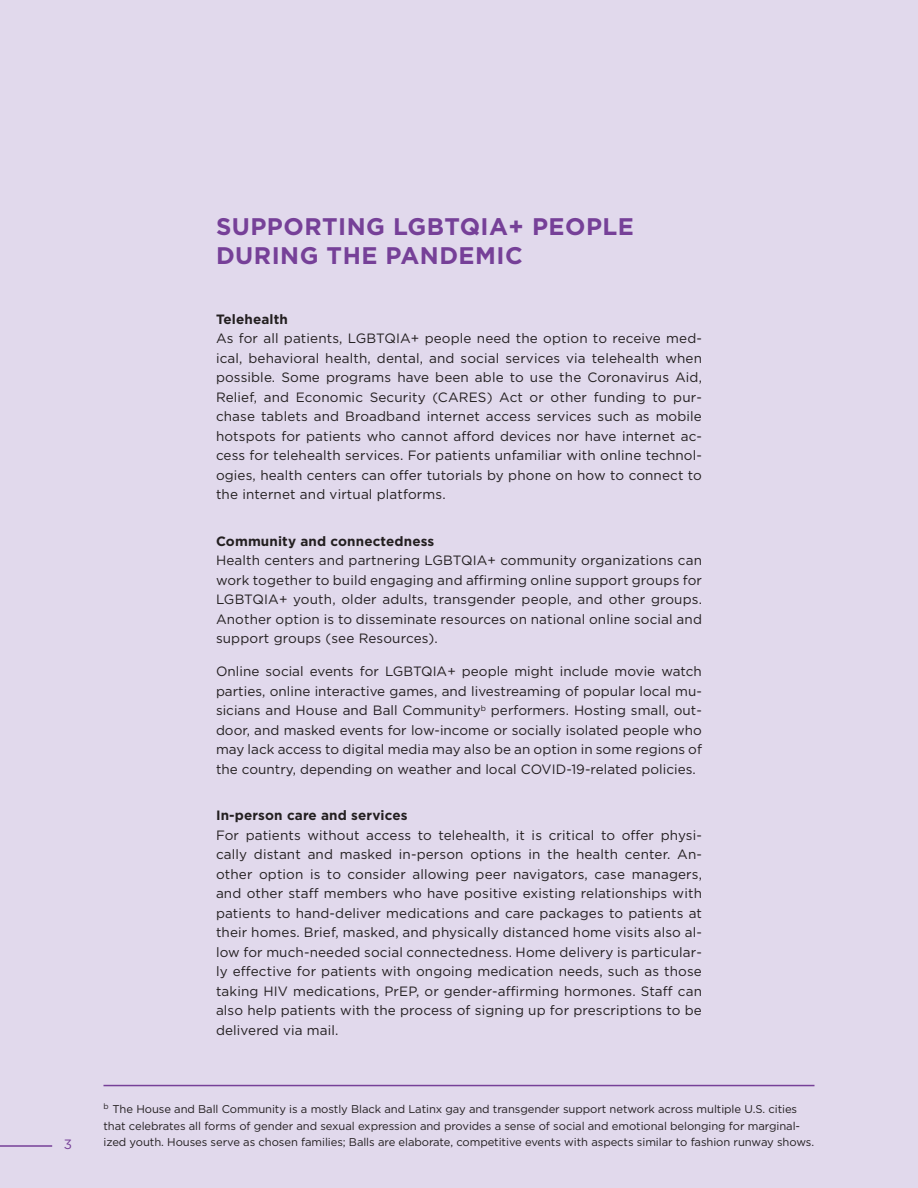
<style>
.page{position:relative;width:918px;height:1188px;background:#e1d9ec}
.page>*{position:absolute;margin:0;border:0;box-sizing:border-box;transform-origin:0 0}
.t1{font:700 24px/28.5px "Gotham";letter-spacing:.02em;color:#764098}
.body{font:13.5px/19.5px "Gotham";letter-spacing:.01em;color:#231f20;text-align:justify}
.H3_no_rule{font:700 13.5px "Gotham";letter-spacing:.01em;color:#231f20}
.body-2{font:13.5px "Gotham";color:#764098}
.t2{font:11.25px/16.5px "Gotham";letter-spacing:-.005em;color:#231f20}
</style>
<div class="page">
<hr style="left:0;top:1145px;width:52px;height:2px;background:#764098">
<hr style="left:104px;top:1085px;width:710px;height:1px;background:#764098">
<p class="body-2" style="left:64px;top:1136px;width:10px">3</p>
<h2 class="t1" style="left:216px;top:212px;width:420px">SUPPORTING LGBTQIA+ PEOPLE<br>DURING THE PANDEMIC</h2>
<p class="H3_no_rule" style="left:216px;top:310px;width:73px">Telehealth</p>
<p class="body" style="left:216px;top:328px;width:488px">As for all patients, LGBTQIA+ people need the option to receive med&shy;ical, behavioral health, dental, and social services via telehealth when possible. Some programs have been able to use the Coronavirus Aid, Relief, and Economic Security (CARES) Act or other funding to pur&shy;chase tablets and Broadband internet access services such as mobile hotspots for patients who cannot afford devices nor have internet ac&shy;cess for telehealth services. For patients unfamiliar with online technol&shy;ogies, health centers can offer tutorials by phone on how to connect to the internet and virtual platforms.</p>
<p class="H3_no_rule" style="left:216px;top:532px;width:220px">Community and connectedness</p>
<p class="body" style="left:216px;top:550px;width:488px">Health centers and partnering LGBTQIA+ community organizations can work together to build engaging and affirming online support groups for LGBTQIA+ youth, older adults, transgender people, and other groups.<br>Another option is to disseminate resources on national online social and support groups (see Resources).</p>
<p class="body" style="left:216px;top:661px;width:488px">Online social events for LGBTQIA+ people might include movie watch parties, online interactive games, and livestreaming of popular local mu&shy;sicians and House and Ball Community<sup>b</sup> performers. Hosting small, out&shy;door, and masked events for low-income or socially isolated people who may lack access to digital media may also be an option in some regions of the country, depending on weather and local COVID-19-related policies.</p>
<p class="H3_no_rule" style="left:216px;top:806px;width:193px">In-person care and services</p>
<p class="body" style="left:216px;top:825px;width:488px">For patients without access to telehealth, it is critical to offer physi&shy;cally distant and masked in-person options in the health center. An&shy;other option is to consider allowing peer navigators, case managers, and other staff members who have positive existing relationships with patients to hand-deliver medications and care packages to patients at their homes. Brief, masked, and physically distanced home visits also al&shy;low for much-needed social connectedness. Home delivery is particular&shy;ly effective for patients with ongoing medication needs, such as those taking HIV medications, PrEP, or gender-affirming hormones. Staff can also help patients with the process of signing up for prescriptions to be delivered via mail.</p>
<h3 class="t2" style="left:104px;top:1101px;width:712px"><sup>b</sup> The House and Ball Community is a mostly Black and Latinx gay and transgender support network across multiple U.S. cities that celebrates all forms of gender and sexual expression and provides a sense of social and emotional belonging for marginal&shy;ized youth. Houses serve as chosen families; Balls are elaborate, competitive events with aspects similar to fashion runway shows.</h3>
</div>
